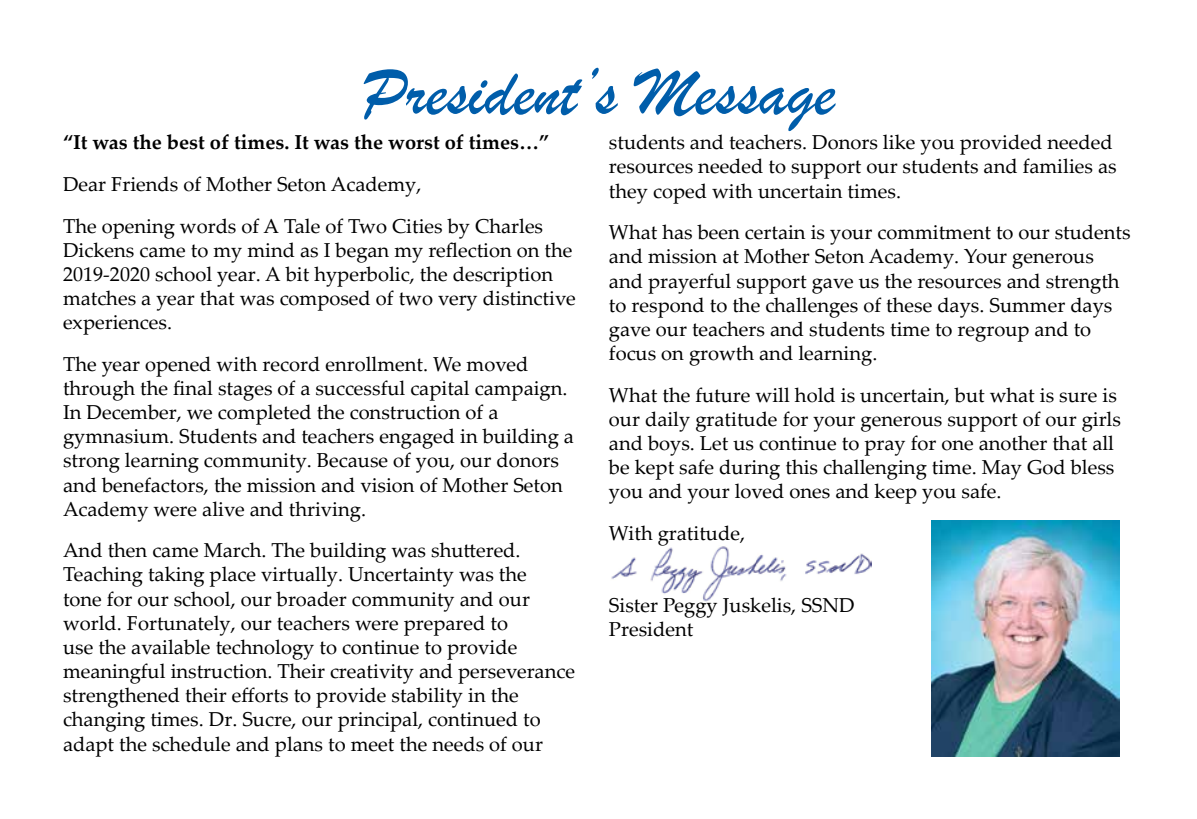
<style>
.page{position:relative;width:1197px;height:819px;background:#fff}
.page>*{position:absolute;margin:0;border:0;box-sizing:border-box;transform-origin:0 0}
.t1{font:70px "Brush Script";color:#005daa}
.t2{font:20.12px/24.2px "Palatino Linotype";color:#000}
.t3{font:700 20.12px "Palatino Linotype";color:#000}
</style>
<div class="page">
<img style="left:611px;top:546px;width:261px;height:56px">
<img style="left:931px;top:520px;width:189px;height:236px">
<h1 class="t1" style="left:362px;top:50px;width:474px">President’s Message</h1>
<p class="t3" style="left:63px;top:128px;width:488px">“It was the best of times. It was the worst of times…”</p>
<p class="t2" style="left:63px;top:162px;width:482px;line-height:41.6px">Dear Friends of Mother Seton Academy,<br>The opening words of A Tale of Two Cities by Charles</p>
<p class="t2" style="left:63px;top:237px;width:514px">Dickens came to my mind as I began my reflection on the 2019-2020 school year. A bit hyperbolic, the description matches a year that was composed of two very distinctive experiences.</p>
<p class="t2" style="left:63px;top:351px;width:512px">The year opened with record enrollment. We moved through the final stages of a successful capital campaign.<br>In December, we completed the construction of a gymnasium. Students and teachers engaged in building a strong learning community. Because of you, our donors and benefactors, the mission and vision of Mother Seton Academy were alive and thriving.</p>
<p class="t2" style="left:63px;top:538px;width:514px">And then came March. The building was shuttered.<br>Teaching taking place virtually. Uncertainty was the<br>tone for our school, our broader community and our world. Fortunately, our teachers were prepared to<br>use the available technology to continue to provide meaningful instruction. Their creativity and perseverance strengthened their efforts to provide stability in the changing times. Dr. Sucre, our principal, continued to adapt the schedule and plans to meet the needs of our</p>
<p class="t2" style="left:609px;top:130px;width:509px">students and teachers. Donors like you provided needed resources needed to support our students and families as they coped with uncertain times.</p>
<p class="t2" style="left:609px;top:220px;width:523px">What has been certain is your commitment to our students and mission at Mother Seton Academy. Your generous and prayerful support gave us the resources and strength to respond to the challenges of these days. Summer days gave our teachers and students time to regroup and to focus on growth and learning.</p>
<p class="t2" style="left:609px;top:382px;width:514px">What the future will hold is uncertain, but what is sure is our daily gratitude for your generous support of our girls and boys. Let us continue to pray for one another that all be kept safe during this challenging time. May God bless you and your loved ones and keep you safe.</p>
<p class="t2" style="left:609px;top:520px;width:138px">With gratitude,</p>
<p class="t2" style="left:609px;top:593px;width:247px">Sister Peggy Juskelis, SSND<br>President</p>
</div>
